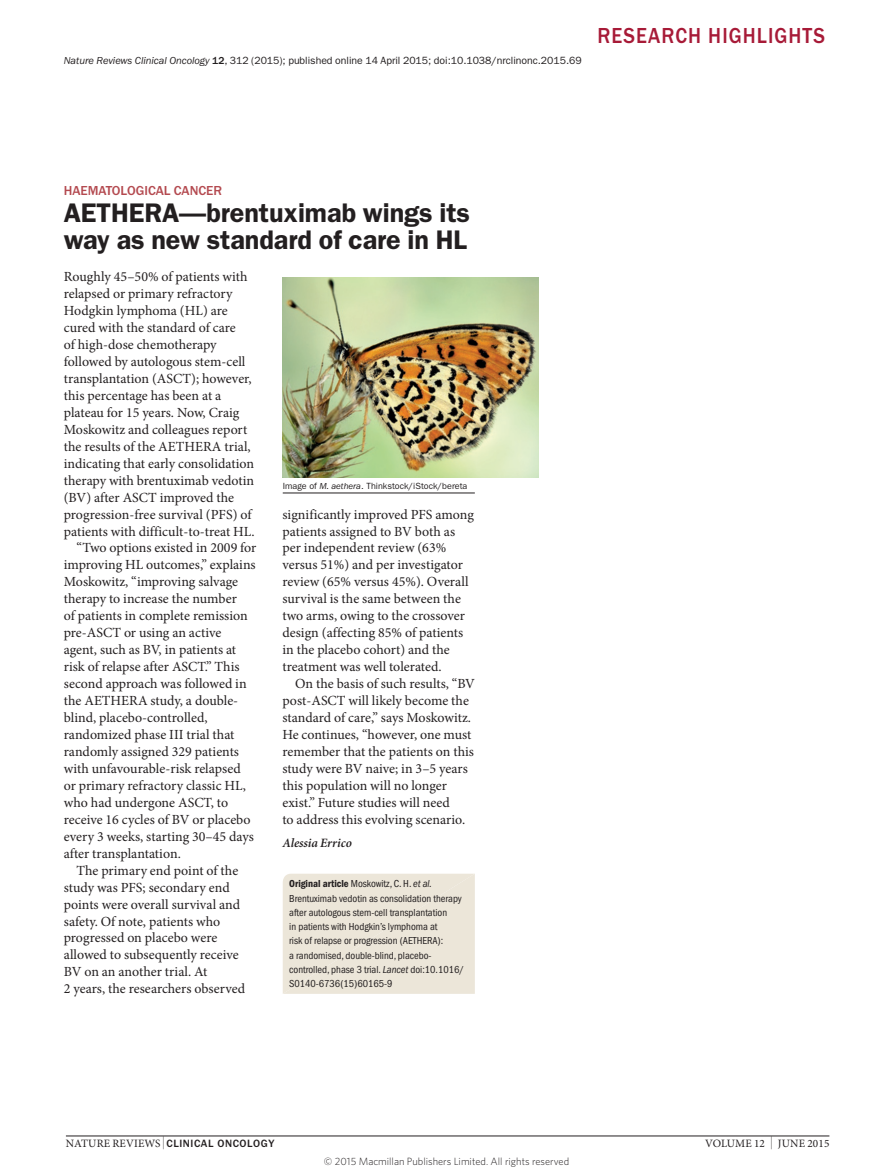
<style>
.page{position:relative;width:893px;height:1174px;background:#fff}
.page>*{position:absolute;margin:0;border:0;box-sizing:border-box;transform-origin:0 0}
.Title{font:600 27px/27px "ITC Franklin Gothic Std";letter-spacing:-.005em;color:#231f20}
.t1{font:500 22.5px "ITC Franklin Gothic Std";letter-spacing:.05em;color:#a71a37;scale:.9 1}
.Body_text{font:13.95px/17px "Minion Pro";color:#231f20}
.Body_first{font:13.95px/17px "Minion Pro";color:#231f20}
.Strapline{font:500 13.5px "ITC Franklin Gothic Std";letter-spacing:-.005em;color:#b44a50}
.Authors{font:italic 600 12.75px "Minion Pro";letter-spacing:-.005em;color:#231f20}
.t2{font:11.25px "Minion Pro Regular 2";letter-spacing:.01em;color:#231f20}
.t3{font:500 10.95px "ITC Franklin Gothic Std";letter-spacing:.05em;color:#231f20}
.References{font:condensed 10.5px/14.2px "ITC Franklin Gothic Std";letter-spacing:-.005em;color:#231f20}
.Citation_line{font:10.5px "ITC Franklin Gothic Std";letter-spacing:-.005em;color:#231f20}
.t4{font:300 10.5px "Whitney";color:#231f20}
.Figure_credit{font:9px "ITC Franklin Gothic Std";color:#231f20}
.s1{font-style:italic}
.s2{font-weight:500}
.s3{font-family:"ITC Franklin Gothic Std Dm Cd";font-stretch:normal}
.s4{font-family:"Minion Pro Regular 2";font-weight:400;font-size:11.25px}
.s5{font-family:"Minion Pro Regular 2";font-weight:400;font-size:12.9px}
.s6{font-size:12.9px}
</style>
<div class="page">
<hr style="left:66px;top:1135px;width:763px;height:1px;background:#231f20">
<div style="left:283px;top:873px;width:192px;height:120px;background:#ece6d9"></div>
<img style="left:283px;top:277px;width:256px;height:200px">
<hr style="left:283px;top:493px;width:192px;height:1px;background:#231f20">
<p class="Citation_line" style="left:64px;top:54px;width:519px"><span class="s1">Nature Reviews Clinical Oncology</span> <span class="s2">12</span>, 312 (2015); published online 14 April 2015; doi:10.1038/nrclinonc.2015.69</p>
<h2 class="t1" style="left:598px;top:22px;width:254px">RESEARCH HIGHLIGHTS</h2>
<p class="Strapline" style="left:64px;top:183px;width:160px">HAEMATOLOGICAL CANCER</p>
<p class="Title" style="left:64px;top:199px;width:408px">AETHERA—brentuximab wings its way as new standard of care in HL</p>
<p class="Body_first" style="left:64px;top:268px;width:192px">Roughly 45–50% of patients with relapsed or primary refractory<br>Hodgkin lymphoma (HL) are cured with the standard of care<br>of high-dose chemotherapy followed by autologous stem-cell transplantation (ASCT); however, this percentage has been at a plateau for 15 years. Now, Craig<br>Moskowitz and colleagues report the results of the AETHERA trial, indicating that early consolidation therapy with brentuximab vedotin (BV) after ASCT improved the progression-free survival (PFS) of patients with difficult-to-treat HL.</p>
<p class="Body_text" style="left:64px;top:539px;width:194px;text-indent:13px">“Two options existed in 2009 for improving HL outcomes,” explains<br>Moskowitz, “improving salvage therapy to increase the number<br>of patients in complete remission pre-ASCT or using an active agent, such as BV, in patients at risk of relapse after ASCT.” This second approach was followed in the AETHERA study, a double&shy;blind, placebo-controlled, randomized phase III trial that randomly assigned 329 patients with unfavourable-risk relapsed<br>or primary refractory classic HL, who had undergone ASCT, to receive 16 cycles of BV or placebo every 3 weeks, starting 30–45 days after transplantation.</p>
<p class="Body_text" style="left:64px;top:861px;width:183px;text-indent:13px">The primary end point of the study was PFS; secondary end points were overall survival and safety. Of note, patients who progressed on placebo were allowed to subsequently receive<br>BV on an another trial. At<br>2 years, the researchers observed</p>
<p class="Figure_credit" style="left:283px;top:480px;width:186px">Image of <span class="s1">M. aethera</span>. Thinkstock/iStock/bereta</p>
<p class="Body_text" style="left:282px;top:505px;width:193px">significantly improved PFS among patients assigned to BV both as per independent review (63% versus 51%) and per investigator review (65% versus 45%). Overall survival is the same between the two arms, owing to the crossover design (affecting 85% of patients in the placebo cohort) and the treatment was well tolerated.</p>
<p class="Body_text" style="left:282px;top:675px;width:194px;text-indent:13px">On the basis of such results, “BV post-ASCT will likely become the standard of care,” says Moskowitz.<br>He continues, “however, one must remember that the patients on this study were BV naive; in 3–5 years this population will no longer exist.” Future studies will need<br>to address this evolving scenario.</p>
<p class="Authors" style="left:282px;top:835px;width:71px">Alessia Errico</p>
<p class="References" style="left:289px;top:876px;width:176px"><span class="s3">Original article</span> Moskowitz, C. H. <span class="s1">et al.<br></span>Brentuximab vedotin as consolidation therapy after autologous stem-cell transplantation<br>in patients with Hodgkin’s lymphoma at<br>risk of relapse or progression (AETHERA):<br>a randomised, double-blind, placebo&shy;controlled, phase 3 trial. <span class="s1">Lancet</span> doi:10.1016/ S0140-6736(15)60165-9</p>
<p class="t3" style="left:66px;top:1137px;width:210px"><span class="s4">NATURE REVIEWS</span> <span class="s5">|</span> CLINICAL ONCOLOGY</p>
<p class="t2" style="left:705px;top:1135px;width:126px">VOLUME 12 <span class="s6">|</span> JUNE 2015</p>
<p class="t4" style="left:324px;top:1154px;width:247px">© 2015 Macmillan Publishers Limited. All rights reserved</p>
</div>
